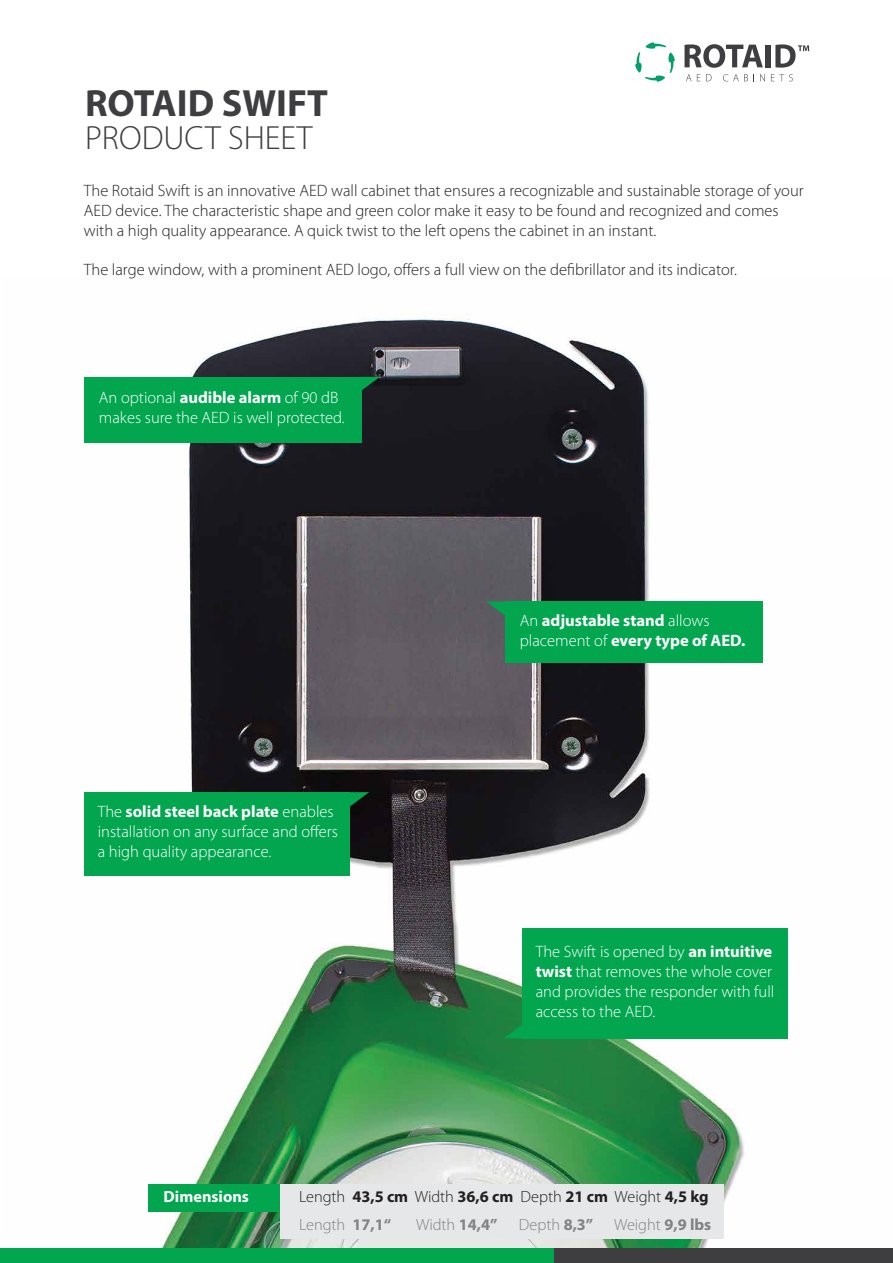
<style>
.page{position:relative;width:893px;height:1263px;background:#fff}
.page>*{position:absolute;margin:0;border:0;box-sizing:border-box;transform-origin:0 0}
.t1{font:700 38.1px "Myriad Pro";color:#3e3d3f}
.t2{font:300 33.6px "Myriad Pro";color:#3e3d3f}
.t3{font:300 16.5px/19.8px "Myriad Pro";color:#231f20}
.t4{font:300 16.5px/19.8px "Myriad Pro";color:#fff}
.t5{font:700 16.5px/19.8px "Myriad Pro";color:#fff}
.t6{font:300 16.2px/27.8px "Myriad Pro";color:#231f20}
.t7{font:300 16.2px "Myriad Pro";color:#808285}
.t8{font:700 16.2px "Myriad Pro";color:#fff}
.s1{font-weight:700}
.s2{font-weight:300}
.s3{color:#808285}
.s4{font-weight:700;color:#808285}
</style>
<div class="page">
<img style="left:2px;top:318px;width:891px;height:931px">
<svg style="left:635px;top:42px;width:40px;height:40px"></svg>
<svg style="left:684px;top:44px;width:79px;height:24px"></svg>
<div style="left:766px;top:45px;width:5px;height:22px;background:#3e3d3f"></div>
<svg style="left:775px;top:44px;width:34px;height:24px"></svg>
<svg style="left:686px;top:74px;width:14px;height:7px"></svg>
<svg style="left:706px;top:74px;width:5px;height:7px"></svg>
<svg style="left:723px;top:74px;width:25px;height:7px"></svg>
<svg style="left:760px;top:74px;width:5px;height:7px"></svg>
<svg style="left:771px;top:74px;width:22px;height:7px"></svg>
<div style="left:0;top:1249px;width:561px;height:14px;background:#01a64f"></div>
<div style="left:554px;top:1249px;width:339px;height:14px;background:#3e3d3f"></div>
<div style="left:523px;top:928px;width:265px;height:110px;background:#01a64f"></div>
<svg style="left:504px;top:1024px;width:19px;height:14px"></svg>
<div style="left:505px;top:602px;width:258px;height:61px;background:#01a64f"></div>
<svg style="left:486px;top:601px;width:20px;height:15px"></svg>
<div style="left:84px;top:377px;width:277px;height:66px;background:#01a64f"></div>
<svg style="left:361px;top:377px;width:19px;height:14px"></svg>
<div style="left:85px;top:792px;width:265px;height:84px;background:#01a64f"></div>
<svg style="left:350px;top:792px;width:19px;height:14px"></svg>
<div style="left:149px;top:1184px;width:131px;height:27px;background:#01a64f"></div>
<div style="left:280px;top:1184px;width:444px;height:27px;background:#e6e7e8"></div>
<div style="left:280px;top:1211px;width:444px;height:28px;background:#e6e7e8"></div>
<h1 class="t1" style="left:85px;top:78px;width:244px">ROTAID SWIFT</h1>
<h2 class="t2" style="left:85px;top:119px;width:229px">PRODUCT SHEET</h2>
<p class="t3" style="left:84px;top:181px;width:721px">The Rotaid Swift is an innovative AED wall cabinet that ensures a recognizable and sustainable storage of your<br>AED device. The characteristic shape and green color make it easy to be found and recognized and comes with a high quality appearance. A quick twist to the left opens the cabinet in an instant.</p>
<p class="t3" style="left:84px;top:260px;width:654px">The large window, with a prominent AED logo, offers a full view on the defibrillator and its indicator.</p>
<p class="t4" style="left:99px;top:388px;width:247px">An optional <span class="s1">audible alarm</span> of 90 dB makes sure the AED is well protected.</p>
<p class="t4" style="left:98px;top:802px;width:242px">The <span class="s1">solid steel back plate</span> enables installation on any surface and offers a high quality appearance.</p>
<p class="t5" style="left:520px;top:610px;width:227px"><span class="s2">An</span> adjustable stand <span class="s2">allows placement of</span> every type of AED.</p>
<p class="t4" style="left:536px;top:942px;width:240px">The Swift is opened by <span class="s1">an intuitive twist</span> that removes the whole cover and provides the responder with full access to the AED.</p>
<p class="t8" style="left:164px;top:1186px;width:87px">Dimensions</p>
<p class="t6" style="left:299px;top:1183px;width:411px">Length <span class="s1">43,5 cm</span> Width <span class="s1">36,6 cm</span> Depth <span class="s1">21 cm</span> Weight <span class="s1">4,5 kg<br></span><span class="s3">Length</span> <span class="s4">17,1“</span></p>
<p class="t7" style="left:416px;top:1215px;width:83px">Width <span class="s1">14,4”</span></p>
<p class="t7" style="left:519px;top:1215px;width:76px">Depth <span class="s1">8,3”</span></p>
<p class="t7" style="left:614px;top:1215px;width:99px">Weight <span class="s1">9,9 lbs</span></p>
</div>
